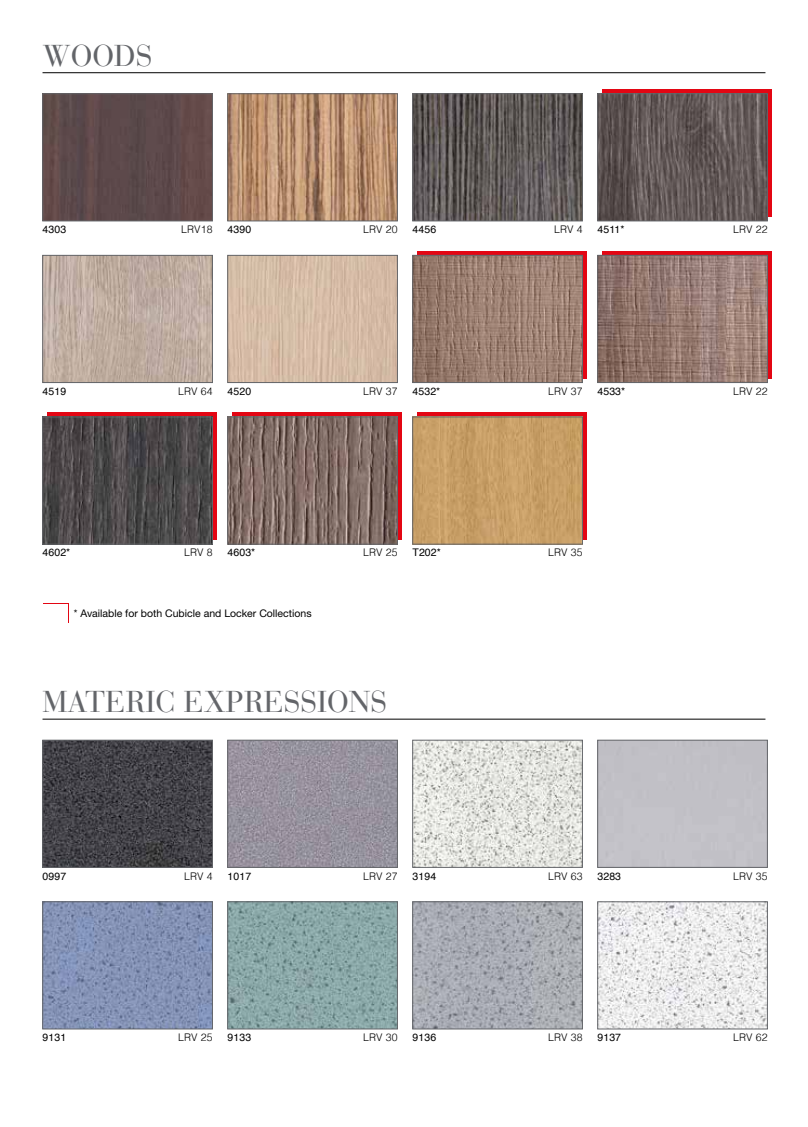
<style>
.page{position:relative;width:808px;height:1127px;background:#fff}
.page>*{position:absolute;margin:0;border:0;box-sizing:border-box;transform-origin:0 0}
.t1{font:30px "Bauer Bodoni";color:#636569}
.t2{font:300 10.5px "Helvetica";letter-spacing:.01em;color:#000}
.t3{font:10.5px "Helvetica";letter-spacing:.01em;color:#000}
.t4{font:10.5px "Helvetica Neue";color:#000}
</style>
<div class="page">
<div style="left:232px;top:413px;width:169px;height:127px;background:linear-gradient(to right,#e30613,#e30613)"></div>
<div style="left:47px;top:413px;width:170px;height:127px;background:linear-gradient(to right,#e30613,#e30613)"></div>
<div style="left:418px;top:413px;width:169px;height:127px;background:linear-gradient(to right,#e30613,#e30613)"></div>
<div style="left:418px;top:251px;width:169px;height:127px;background:linear-gradient(to right,#e30613,#e30613)"></div>
<svg style="left:603px;top:251px;width:169px;height:127px"></svg>
<svg style="left:603px;top:89px;width:169px;height:128px"></svg>
<hr style="left:43px;top:72px;width:722px;height:1px;background:#000">
<img style="left:45px;top:96px;width:166px;height:123px">
<div style="left:43px;top:94px;width:170px;height:127px;border:1px solid #636569"></div>
<img style="left:229px;top:96px;width:167px;height:123px">
<div style="left:227px;top:94px;width:171px;height:127px;border:1px solid #636569"></div>
<img style="left:414px;top:96px;width:167px;height:123px">
<div style="left:412px;top:94px;width:171px;height:127px;border:1px solid #636569"></div>
<img style="left:599px;top:96px;width:166px;height:123px">
<div style="left:597px;top:94px;width:170px;height:127px;border:1px solid #636569"></div>
<img style="left:45px;top:257px;width:166px;height:124px">
<div style="left:43px;top:255px;width:170px;height:128px;border:1px solid #636569"></div>
<img style="left:229px;top:257px;width:167px;height:124px">
<div style="left:227px;top:255px;width:171px;height:128px;border:1px solid #636569"></div>
<img style="left:414px;top:257px;width:167px;height:124px">
<div style="left:412px;top:255px;width:171px;height:128px;border:1px solid #636569"></div>
<img style="left:599px;top:257px;width:166px;height:124px">
<div style="left:597px;top:255px;width:170px;height:128px;border:1px solid #636569"></div>
<img style="left:45px;top:419px;width:166px;height:123px">
<div style="left:43px;top:417px;width:170px;height:127px;border:1px solid #636569"></div>
<img style="left:229px;top:419px;width:167px;height:123px">
<div style="left:227px;top:417px;width:171px;height:127px;border:1px solid #636569"></div>
<img style="left:414px;top:419px;width:167px;height:123px">
<div style="left:412px;top:417px;width:171px;height:127px;border:1px solid #636569"></div>
<img style="left:45px;top:742px;width:166px;height:123px">
<div style="left:43px;top:740px;width:170px;height:127px;border:1px solid #636569"></div>
<img style="left:229px;top:742px;width:167px;height:123px">
<div style="left:227px;top:740px;width:171px;height:127px;border:1px solid #636569"></div>
<img style="left:414px;top:742px;width:167px;height:123px">
<div style="left:412px;top:740px;width:171px;height:127px;border:1px solid #636569"></div>
<div style="left:597px;top:740px;width:170px;height:127px;border:1px solid #636569"></div>
<img style="left:45px;top:903px;width:166px;height:124px">
<div style="left:43px;top:901px;width:170px;height:128px;border:1px solid #636569"></div>
<img style="left:229px;top:903px;width:167px;height:124px">
<div style="left:227px;top:901px;width:171px;height:128px;border:1px solid #636569"></div>
<img style="left:414px;top:903px;width:167px;height:124px">
<div style="left:412px;top:901px;width:171px;height:128px;border:1px solid #636569"></div>
<img style="left:599px;top:903px;width:166px;height:124px">
<div style="left:597px;top:901px;width:170px;height:128px;border:1px solid #636569"></div>
<hr style="left:43px;top:719px;width:722px;height:1px;background:#000">
<div style="left:43px;top:604px;width:26px;height:19px;background:#e30613"></div>
<div style="left:43px;top:604px;width:25px;height:19px;background:#fff"></div>
<h1 class="t1" style="left:43px;top:37px;width:111px">WOODS</h1>
<p class="t3" style="left:43px;top:221px;width:25px">4303</p>
<p class="t2" style="left:181px;top:221px;width:33px">LRV18</p>
<p class="t3" style="left:227px;top:221px;width:25px">4390</p>
<p class="t2" style="left:363px;top:221px;width:36px">LRV 20</p>
<p class="t3" style="left:412px;top:221px;width:25px">4456</p>
<p class="t2" style="left:554px;top:221px;width:30px">LRV 4</p>
<p class="t3" style="left:597px;top:221px;width:29px">4511*</p>
<p class="t2" style="left:733px;top:221px;width:36px">LRV 22</p>
<p class="t3" style="left:43px;top:383px;width:25px">4519</p>
<p class="t2" style="left:178px;top:382px;width:36px">LRV 64</p>
<p class="t3" style="left:227px;top:383px;width:25px">4520</p>
<p class="t2" style="left:363px;top:382px;width:36px">LRV 37</p>
<p class="t3" style="left:412px;top:383px;width:29px">4532*</p>
<p class="t2" style="left:548px;top:382px;width:36px">LRV 37</p>
<p class="t3" style="left:597px;top:383px;width:29px">4533*</p>
<p class="t2" style="left:733px;top:382px;width:36px">LRV 22</p>
<p class="t3" style="left:43px;top:545px;width:29px">4602*</p>
<p class="t2" style="left:184px;top:544px;width:30px">LRV 8</p>
<p class="t3" style="left:227px;top:545px;width:29px">4603*</p>
<p class="t2" style="left:363px;top:544px;width:36px">LRV 25</p>
<p class="t3" style="left:412px;top:545px;width:30px">T202*</p>
<p class="t2" style="left:548px;top:544px;width:36px">LRV 35</p>
<p class="t4" style="left:74px;top:607px;width:239px">* Available for both Cubicle and Locker Collections</p>
<h1 class="t1" style="left:43px;top:684px;width:346px">MATERIC EXPRESSIONS</h1>
<p class="t3" style="left:43px;top:868px;width:25px">0997</p>
<p class="t2" style="left:184px;top:867px;width:30px">LRV 4</p>
<p class="t3" style="left:227px;top:868px;width:25px">1017</p>
<p class="t2" style="left:363px;top:867px;width:36px">LRV 27</p>
<p class="t3" style="left:412px;top:868px;width:25px">3194</p>
<p class="t2" style="left:548px;top:867px;width:36px">LRV 63</p>
<p class="t3" style="left:597px;top:868px;width:25px">3283</p>
<p class="t2" style="left:733px;top:867px;width:36px">LRV 35</p>
<p class="t3" style="left:43px;top:1029px;width:25px">9131</p>
<p class="t2" style="left:178px;top:1028px;width:36px">LRV 25</p>
<p class="t3" style="left:227px;top:1029px;width:25px">9133</p>
<p class="t2" style="left:363px;top:1028px;width:36px">LRV 30</p>
<p class="t3" style="left:412px;top:1029px;width:25px">9136</p>
<p class="t2" style="left:548px;top:1028px;width:36px">LRV 38</p>
<p class="t3" style="left:597px;top:1029px;width:25px">9137</p>
<p class="t2" style="left:733px;top:1028px;width:36px">LRV 62</p>
</div>
